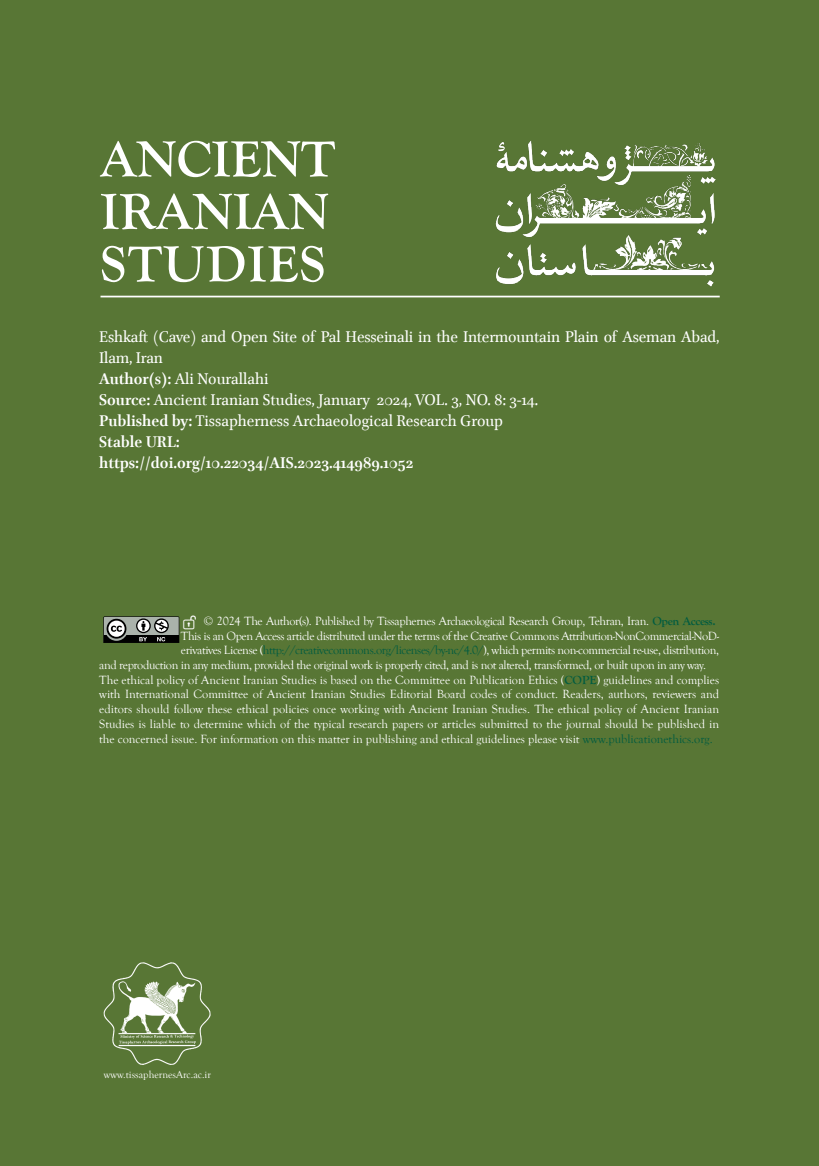
<style>
.page{position:relative;width:819px;height:1166px;background:#587635}
.page>*{position:absolute;margin:0;border:0;box-sizing:border-box;transform-origin:0 0}
.t1{font:700 52.5px/52.5px "Goudy Old Style T";letter-spacing:.01em;color:#fff;text-align:justify}
.t2{font:17.5px/21px "Brill";letter-spacing:-.01em;color:#fff}
.t3{font:12.25px "Goudy Old Style T";color:#fff}
.t4{font:12.25px "Goudy Old Style T";letter-spacing:-.03em;color:#fff}
.t5{font:10.5px "Goudy Old Style T";color:#fff}
.s1{font-weight:700}
.s2{font-weight:700;color:#015c40}
.s3{color:#015c40}
</style>
<div class="page">
<hr style="left:100px;top:296px;width:619px;height:1px;background:#fff">
<img style="left:495px;top:141px;width:221px;height:146px">
<img style="left:103px;top:962px;width:108px;height:103px">
<svg style="left:103px;top:616px;width:77px;height:27px;background:#707470"></svg>
<h1 class="t1" style="left:100px;top:134px;width:236px">ANCIENT IRANIAN STUDIES</h1>
<p class="t2" style="left:99px;top:327px;width:622px">Eshkaft (Cave) and Open Site of Pal Hesseinali in the Intermountain Plain of Aseman Abad, Ilam, Iran<br><span class="s1">Author(s):</span> Ali Nourallahi<br><span class="s1">Source:</span> Ancient Iranian Studies, January 2024, VOL. 3, NO. 8: 3-14.<br><span class="s1">Published by:</span> Tissapherness Archaeological Research Group<br><span class="s1">Stable URL:<br>https://doi.org/10.22034/AIS.2023.414989.1052</span></p>
<p class="t4" style="left:204px;top:614px;width:513px">© 2024 The Author(s). Published by Tissaphernes Archaeological Research Group, Tehran, Iran. <span class="s2">Open Access.</span></p>
<p class="t4" style="left:181px;top:629px;width:539px">This is an Open Access article distributed under the terms of the Creative Commons Attribution-NonCommercial-NoD-</p>
<p class="t4" style="left:181px;top:644px;width:539px">erivatives License (<span class="s3">http://creativecommons.org/licenses/by-nc/4.0/</span>), which permits non-commercial re-use, distribution,</p>
<p class="t4" style="left:99px;top:658px;width:608px">and reproduction in any medium, provided the original work is properly cited, and is not altered, transformed, or built upon in any way.</p>
<p class="t3" style="left:99px;top:673px;width:621px">The ethical policy of Ancient Iranian Studies is based on the Committee on Publication Ethics (<span class="s2">COPE</span>) guidelines and complies</p>
<p class="t3" style="left:99px;top:688px;width:621px">with International Committee of Ancient Iranian Studies Editorial Board codes of conduct. Readers, authors, reviewers and</p>
<p class="t3" style="left:99px;top:702px;width:621px">editors should follow these ethical policies once working with Ancient Iranian Studies. The ethical policy of Ancient Iranian</p>
<p class="t3" style="left:99px;top:717px;width:621px">Studies is liable to determine which of the typical research papers or articles submitted to the journal should be published in</p>
<p class="t3" style="left:99px;top:732px;width:615px">the concerned issue. For information on this matter in publishing and ethical guidelines please visit <span class="s3">www.publicationethics.org.</span></p>
<p class="t5" style="left:104px;top:1068px;width:109px">www.tissaphernesArc.ac.ir</p>
</div>
